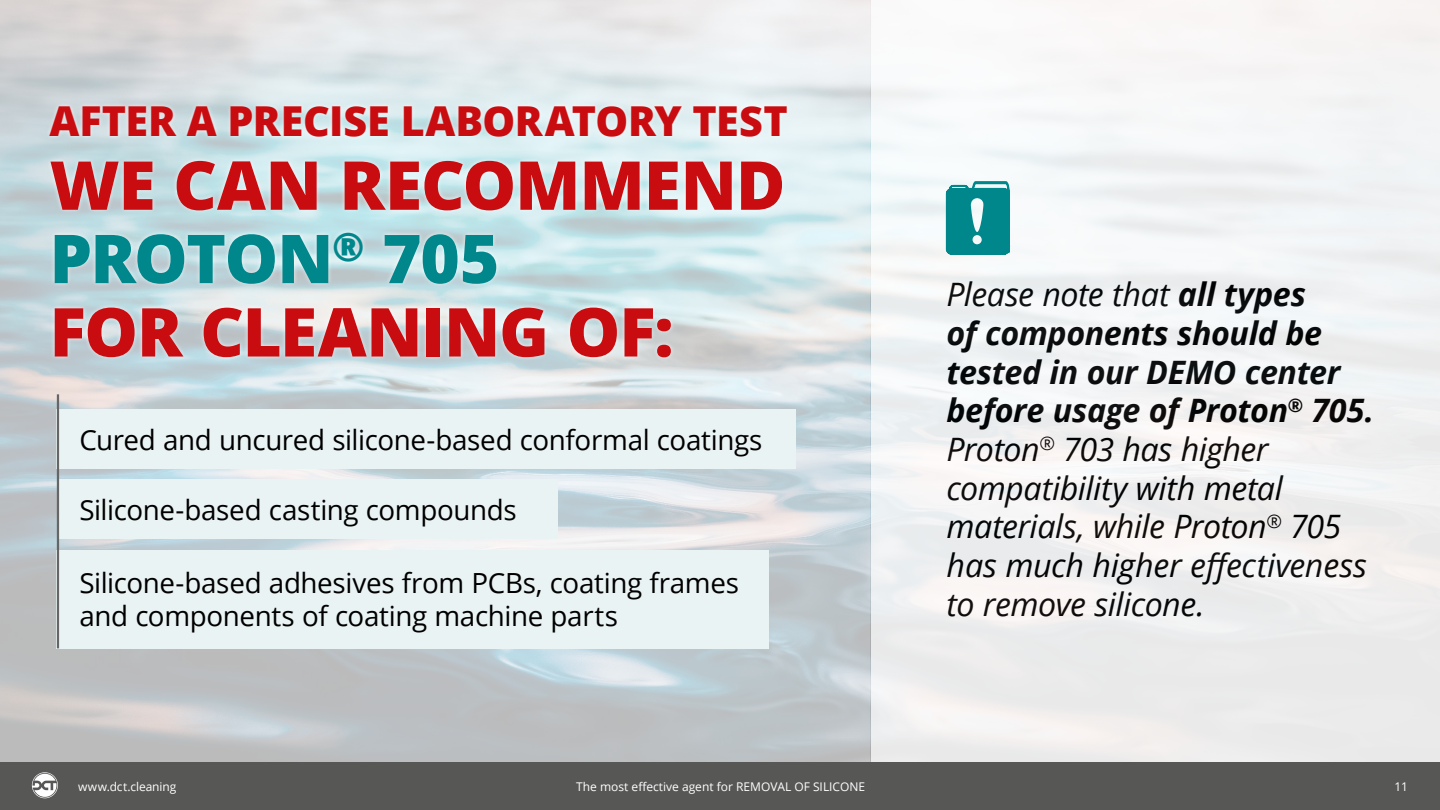
<style>
.page{position:relative;width:1440px;height:810px;background:#fff}
.page>*{position:absolute;margin:0;border:0;box-sizing:border-box;transform-origin:0 0}
.t1{font:800 67.5px/73.3px "Open Sans";letter-spacing:-.015em;color:#c90c0f}
.t2{font:800 41.25px "Open Sans";letter-spacing:-.005em;color:#c90c0f}
.t3{font:italic 32.25px/38.7px "Open Sans";letter-spacing:-.015em;color:#000}
.t4{font:27.75px/33.3px "Open Sans";letter-spacing:-.015em;color:#000}
.t5{font:12px "Open Sans";color:#fff}
.s1{color:#00878c}
.s2{font-weight:700}
.s3{font-style:inherit}
</style>
<div class="page">
<div style="left:0;top:762px;width:1440px;height:48px;background:#575756"></div>
<svg style="left:32px;top:772px;width:26px;height:26px"></svg>
<div style="left:57px;top:410px;width:739px;height:59px;background:#eaf3f4"></div>
<div style="left:57px;top:480px;width:500px;height:59px;background:#eaf3f4"></div>
<div style="left:57px;top:550px;width:712px;height:98px;background:#eaf3f4"></div>
<hr style="left:57px;top:394px;width:2px;height:254px;background:#666">
<div style="left:45px;top:102px;width:746px;height:260px;background:#fff;opacity:.75"></div>
<svg style="left:940px;top:179px;width:76px;height:233px"></svg>
<p class="t2" style="left:50px;top:104px;width:740px">AFTER A PRECISE LABORATORY TEST</p>
<h1 class="t1" style="left:50px;top:155px;width:737px">WE CAN RECOMMEND<br><span class="s1">PROTON</span><sup>®</sup> <span class="s1">705<br></span>FOR CLEANING OF:</h1>
<p class="t4" style="left:79px;top:426px;width:685px">Cured and uncured silicone-based conformal coatings</p>
<p class="t4" style="left:79px;top:496px;width:439px">Silicone-based casting compounds</p>
<p class="t4" style="left:79px;top:569px;width:661px">Silicone-based adhesives from PCBs, coating frames and components of coating machine parts</p>
<p class="t3" style="left:946px;top:278px;width:429px">Please note that <span class="s2">all types<br>of components should be tested in our DEMO center before usage of Proton</span><sup>®</sup> <span class="s2">705.<br></span>Proton<sup>®</sup> 703 has higher compatibility with metal materials, while Proton<sup>®</sup> 705 has much higher effectiveness to remove silicone.</p>
<p class="t5" style="left:78px;top:782px;width:100px">www.dct.cleaning</p>
<p class="t5" style="left:576px;top:778px;width:290px">The most effective agent for REMOVAL OF <span class="s3">SILICONE</span></p>
<p class="t5" style="left:1394px;top:782px;width:15px">11</p>
</div>
